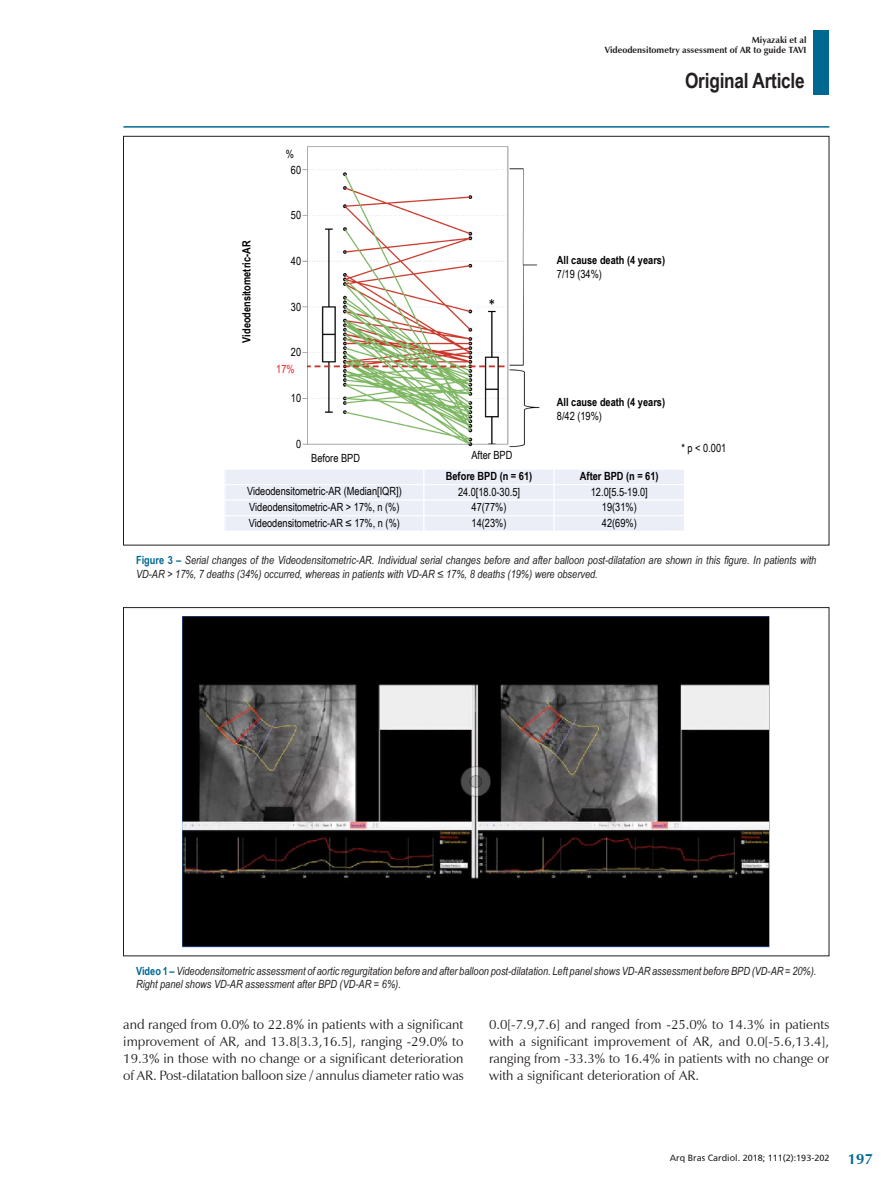
<style>
.page{position:relative;width:893px;height:1191px;background:#fff}
.page>*{position:absolute;margin:0;border:0;box-sizing:border-box;transform-origin:0 0}
.t1{font:700 21px "Arial Narrow";letter-spacing:-.01em;color:#231f20}
.t2{font:700 15px "Zapf Humanist 601 BT";color:#006991}
._01-TEXTO_BASICO{font:13.5px/17.1px "Zapf Humanist 601 BT";letter-spacing:-.005em;color:#231f20;text-align:justify}
._05_LEGENDA_TABELA{font:italic 11.25px/13.5px "Arial Narrow";color:#231f20}
.t3{font:11.25px/15.5px "Arial Narrow";color:#000}
.t4{font:700 11.25px "Arial Narrow";color:#000}
.t5{font:11.25px "Arial Narrow";color:#ed1c24}
.t6{font:700 9px/10.8px "Zapf Humanist 601 BT";color:#231f20;text-align:right}
.t7{font:9px "Frutiger";color:#231f20}
.s1{font-weight:700;font-style:normal;color:#006991}
</style>
<div class="page">
<hr style="left:123px;top:126px;width:706px;height:2px;background:#006991">
<div style="left:813px;top:30px;width:16px;height:64px;background:#006991"></div>
<img style="left:183px;top:616px;width:587px;height:331px">
<img style="left:303px;top:146px;width:237px;height:302px">
<div style="left:225px;top:469px;width:199px;height:15px;background:#ebeef7"></div>
<div style="left:224px;top:468px;width:200px;height:17px;border:1px solid #fff"></div>
<div style="left:225px;top:484px;width:199px;height:16px;background:#ebeef7"></div>
<div style="left:224px;top:484px;width:200px;height:16px;border:1px solid #fff"></div>
<div style="left:225px;top:500px;width:199px;height:15px;background:#ebeef7"></div>
<div style="left:224px;top:499px;width:200px;height:17px;border:1px solid #fff"></div>
<div style="left:225px;top:515px;width:199px;height:16px;background:#ebeef7"></div>
<div style="left:224px;top:515px;width:200px;height:16px;border:1px solid #fff"></div>
<div style="left:424px;top:469px;width:130px;height:15px;background:#ebeef7"></div>
<div style="left:423px;top:468px;width:132px;height:17px;border:1px solid #fff"></div>
<div style="left:424px;top:484px;width:130px;height:16px;background:#ebeef7"></div>
<div style="left:423px;top:484px;width:132px;height:16px;border:1px solid #fff"></div>
<div style="left:424px;top:500px;width:130px;height:15px;background:#ebeef7"></div>
<div style="left:423px;top:499px;width:132px;height:17px;border:1px solid #fff"></div>
<div style="left:424px;top:515px;width:130px;height:16px;background:#ebeef7"></div>
<div style="left:423px;top:515px;width:132px;height:16px;border:1px solid #fff"></div>
<div style="left:554px;top:469px;width:130px;height:15px;background:#ebeef7"></div>
<div style="left:554px;top:468px;width:131px;height:17px;border:1px solid #fff"></div>
<div style="left:554px;top:484px;width:130px;height:16px;background:#ebeef7"></div>
<div style="left:554px;top:484px;width:131px;height:16px;border:1px solid #fff"></div>
<div style="left:554px;top:500px;width:130px;height:15px;background:#ebeef7"></div>
<div style="left:554px;top:499px;width:131px;height:17px;border:1px solid #fff"></div>
<div style="left:554px;top:515px;width:130px;height:16px;background:#ebeef7"></div>
<div style="left:554px;top:515px;width:131px;height:16px;border:1px solid #fff"></div>
<p class="t6" style="left:605px;top:34px;width:203px">Miyazaki et al<br>Videodensitometry assessment of AR to guide TAVI</p>
<h1 class="t1" style="left:685px;top:64px;width:121px">Original Article</h1>
<p class="t4" style="left:238px;top:343px;width:103px;rotate:-90deg">Videodensitometric-AR</p>
<p class="t3" style="left:291px;top:146px;width:12px;text-indent:-5px">%<br>60</p>
<p class="t3" style="left:291px;top:207px;width:12px">50</p>
<p class="t3" style="left:291px;top:253px;width:12px">40</p>
<p class="t3" style="left:291px;top:298px;width:12px">30</p>
<p class="t3" style="left:291px;top:344px;width:12px">20</p>
<p class="t3" style="left:291px;top:390px;width:12px">10</p>
<p class="t3" style="left:296px;top:435px;width:7px">0</p>
<p class="t5" style="left:276px;top:360px;width:20px">17%</p>
<p class="t4" style="left:557px;top:251px;width:110px">All cause death (4 years)</p>
<p class="t3" style="left:557px;top:266px;width:47px">7/19 (34%)</p>
<p class="t4" style="left:557px;top:393px;width:110px">All cause death (4 years)</p>
<p class="t3" style="left:557px;top:408px;width:47px">8/42 (19%)</p>
<p class="t3" style="left:311px;top:450px;width:50px">Before BPD</p>
<p class="t3" style="left:471px;top:447px;width:43px">After BPD</p>
<p class="t3" style="left:247px;top:483px;width:156px">Videodensitometric-AR (Median[IQR])<br>Videodensitometric-AR &gt; 17%, n (%)<br>Videodensitometric-AR ≤ 17%, n (%)</p>
<p class="t4" style="left:446px;top:467px;width:88px">Before BPD (n = 61)</p>
<p class="t4" style="left:580px;top:467px;width:80px">After BPD (n = 61)</p>
<p class="t3" style="left:458px;top:483px;width:64px">24.0[18.0-30.5]</p>
<p class="t3" style="left:591px;top:483px;width:58px">12.0[5.5-19.0]</p>
<p class="t3" style="left:472px;top:499px;width:36px">47(77%)<br>14(23%)</p>
<p class="t3" style="left:602px;top:499px;width:36px">19(31%)<br>42(69%)</p>
<p class="t3" style="left:681px;top:440px;width:46px">* p &lt; 0.001</p>
<p class="_05_LEGENDA_TABELA" style="left:136px;top:553px;width:682px"><span class="s1">Figure 3 –</span> Serial changes of the Videodensitometric-AR. Individual serial changes before and after balloon post-dilatation are shown in this figure. In patients with<br>VD‑AR &gt; 17%, 7 deaths (34%) occurred, whereas in patients with VD-AR ≤ 17%, 8 deaths (19%) were observed.</p>
<p class="_05_LEGENDA_TABELA" style="left:136px;top:964px;width:682px"><span class="s1">Video 1 –</span> Videodensitometric assessment of aortic regurgitation before and after balloon post-dilatation. Left panel shows VD-AR assessment before BPD (VD‑AR = 20%).<br>Right panel shows VD-AR assessment after BPD (VD-AR = 6%).</p>
<p class="_01-TEXTO_BASICO" style="left:123px;top:1015px;width:342px">and ranged from 0.0% to 22.8% in patients with a significant improvement of AR, and 13.8[3.3,16.5], ranging -29.0% to 19.3% in those with no change or a significant deterioration of AR. Post-dilatation balloon size / annulus diameter ratio was</p>
<p class="_01-TEXTO_BASICO" style="left:489px;top:1015px;width:342px">0.0[-7.9,7.6] and ranged from -25.0% to 14.3% in patients with a significant improvement of AR, and 0.0[-5.6,13.4], ranging from -33.3% to 16.4% in patients with no change or with a significant deterioration of AR.</p>
<p class="t7" style="left:670px;top:1153px;width:161px">Arq Bras Cardiol. 2018; 111(2):193-202</p>
<h2 class="t2" style="left:848px;top:1149px;width:26px">197</h2>
</div>
